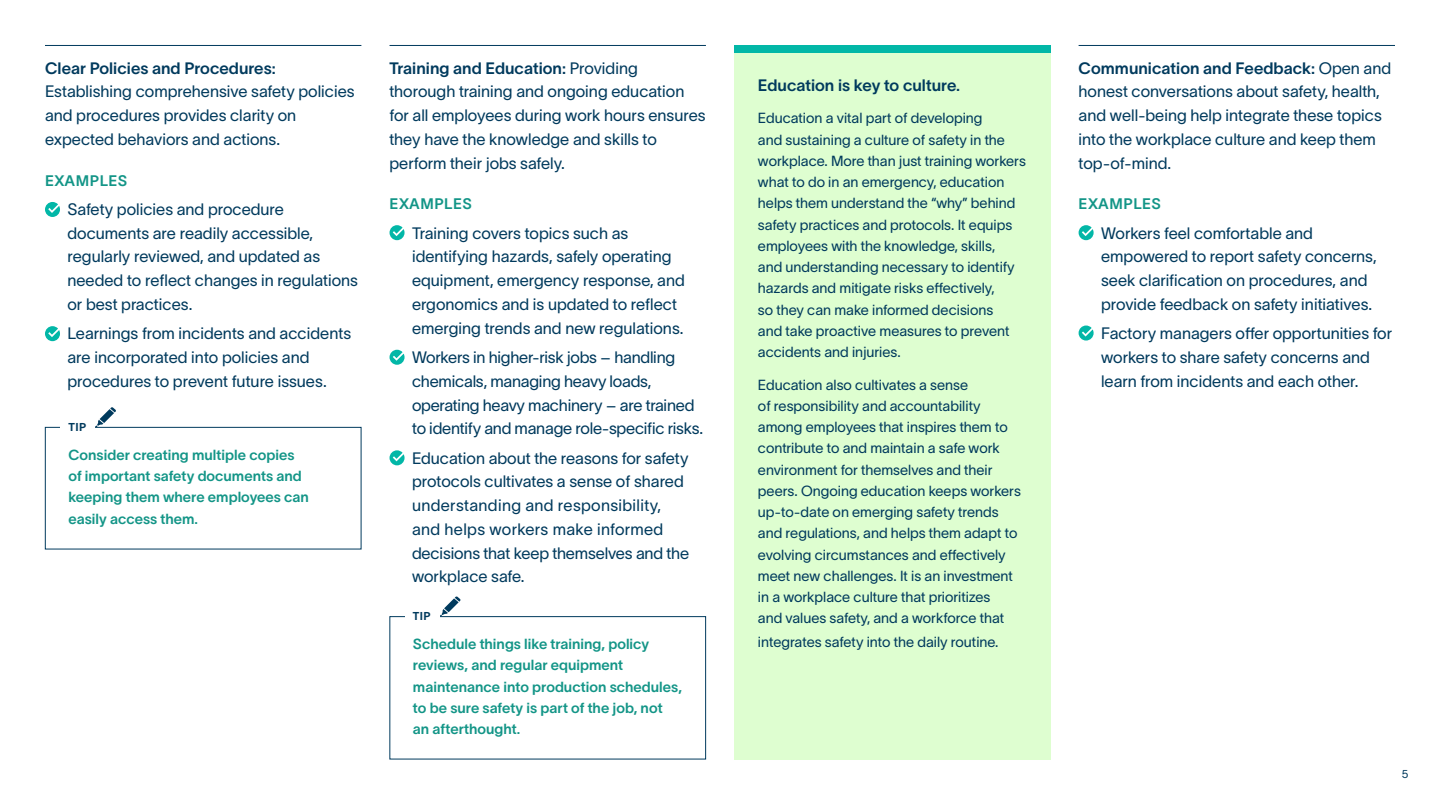
<style>
.page{position:relative;width:1440px;height:810px;background:#fff}
.page>*{position:absolute;margin:0;border:0;box-sizing:border-box;transform-origin:0 0}
.Body{font:16.25px/23.8px "TWK Lausanne";color:#003a5d}
.Body-2{font:16.25px/23.8px "TWK Lausanne 300";color:#003a5d}
.Body-3{font:16.25px "TWK Lausanne";color:#003a5d}
.Body-4{font:15px "TWK Lausanne";letter-spacing:.03em;color:#139587}
.Body-5{font:14.38px/21.2px "TWK Lausanne";color:#003a5d}
.Body-6{font:14.38px/21.2px "TWK Lausanne";color:#139587}
.Body-7{font:11.25px "TWK Lausanne";letter-spacing:.04em;color:#003a5d}
.t1{font:11.25px "TWK Lausanne";color:#003a5d}
.s1{font-style:inherit}
.s2{font-family:"TWK Lausanne"}
</style>
<div class="page">
<svg style="left:390px;top:225px;width:15px;height:15px"></svg>
<svg style="left:390px;top:350px;width:15px;height:15px"></svg>
<svg style="left:390px;top:450px;width:15px;height:15px"></svg>
<svg style="left:1079px;top:225px;width:15px;height:15px"></svg>
<svg style="left:1079px;top:326px;width:15px;height:15px"></svg>
<hr style="left:45px;top:45px;width:316px;height:1px;background:#003a5d">
<hr style="left:390px;top:45px;width:316px;height:1px;background:#003a5d">
<hr style="left:1079px;top:45px;width:316px;height:1px;background:#003a5d">
<svg style="left:45px;top:202px;width:15px;height:15px"></svg>
<svg style="left:45px;top:326px;width:15px;height:15px"></svg>
<div style="left:45px;top:427px;width:317px;height:123px;border:1px solid #003a5d"></div>
<svg style="left:95px;top:407px;width:21px;height:20px"></svg>
<div style="left:61px;top:418px;width:34px;height:18px;background:#fff"></div>
<div style="left:389px;top:616px;width:317px;height:144px;border:1px solid #003a5d"></div>
<svg style="left:440px;top:596px;width:21px;height:20px"></svg>
<div style="left:405px;top:607px;width:35px;height:18px;background:#fff"></div>
<div style="left:734px;top:45px;width:316px;height:714px;background:#defed0"></div>
<div style="left:734px;top:45px;width:316px;height:7px;background:#02b7a7"></div>
<p class="Body" style="left:45px;top:55px;width:311px"><span class="s1">Clear Policies and Procedures:<br></span>Establishing comprehensive safety policies and procedures provides clarity on expected behaviors and actions.</p>
<p class="Body-4" style="left:45px;top:170px;width:84px">EXAMPLES</p>
<p class="Body" style="left:68px;top:196px;width:292px">Safety policies and procedure documents are readily accessible, regularly reviewed, and updated as needed to reflect changes in regulations or best practices.</p>
<p class="Body" style="left:68px;top:321px;width:285px">Learnings from incidents and accidents are incorporated into policies and procedures to prevent future issues.</p>
<p class="Body-7" style="left:68px;top:419px;width:19px">TIP</p>
<p class="Body-6" style="left:68px;top:443px;width:242px">Consider creating multiple copies of important safety documents and keeping them where employees can easily access them.</p>
<p class="Body" style="left:390px;top:55px;width:318px"><span class="s1">Training and Education:</span> Providing thorough training and ongoing education for all employees during work hours ensures they have the knowledge and skills to perform their jobs safely.</p>
<p class="Body-4" style="left:390px;top:193px;width:84px">EXAMPLES</p>
<p class="Body" style="left:412px;top:220px;width:274px">Training covers topics such as identifying hazards, safely operating equipment, emergency response, and ergonomics and is updated to reflect emerging trends and new regulations.</p>
<p class="Body" style="left:412px;top:344px;width:293px">Workers in higher-risk jobs – handling chemicals, managing heavy loads, operating heavy machinery – are trained to identify and manage role-specific risks.</p>
<p class="Body" style="left:412px;top:445px;width:279px">Education about the reasons for safety protocols cultivates a sense of shared understanding and responsibility, and helps workers make informed decisions that keep themselves and the workplace safe.</p>
<p class="Body-7" style="left:413px;top:608px;width:19px">TIP</p>
<p class="Body-6" style="left:413px;top:632px;width:271px">Schedule things like training, policy reviews, and regular equipment maintenance into production schedules, to be sure safety is part of the job, not an afterthought.</p>
<p class="Body-3" style="left:758px;top:74px;width:204px">Education is key to culture.</p>
<p class="Body-5" style="left:758px;top:107px;width:270px">Education a vital part of developing<br>and sustaining a culture of safety in the workplace. More than just training workers what to do in an emergency, education helps them understand the “why” behind safety practices and protocols. It equips employees with the knowledge, skills,<br>and understanding necessary to identify hazards and mitigate risks effectively,<br>so they can make informed decisions<br>and take proactive measures to prevent accidents and injuries.</p>
<p class="Body-5" style="left:758px;top:373px;width:265px">Education also cultivates a sense<br>of responsibility and accountability among employees that inspires them to contribute to and maintain a safe work environment for themselves and their peers. Ongoing education keeps workers up-to-date on emerging safety trends and regulations, and helps them adapt to evolving circumstances and effectively meet new challenges. It is an investment in a workplace culture that prioritizes<br>and values safety, and a workforce that</p>
<p class="Body-5" style="left:758px;top:630px;width:242px">integrates safety into the daily routine.</p>
<p class="Body-2" style="left:1079px;top:55px;width:314px"><span class="s2">Communication and Feedback:</span> Open and honest conversations about safety, health, and well-being help integrate these topics into the workplace culture and keep them top-of-mind.</p>
<p class="Body-4" style="left:1079px;top:193px;width:84px">EXAMPLES</p>
<p class="Body" style="left:1101px;top:220px;width:277px">Workers feel comfortable and empowered to report safety concerns, seek clarification on procedures, and provide feedback on safety initiatives.</p>
<p class="Body" style="left:1101px;top:321px;width:293px">Factory managers offer opportunities for workers to share safety concerns and learn from incidents and each other.</p>
<p class="t1" style="left:1402px;top:766px;width:8px">5</p>
</div>
